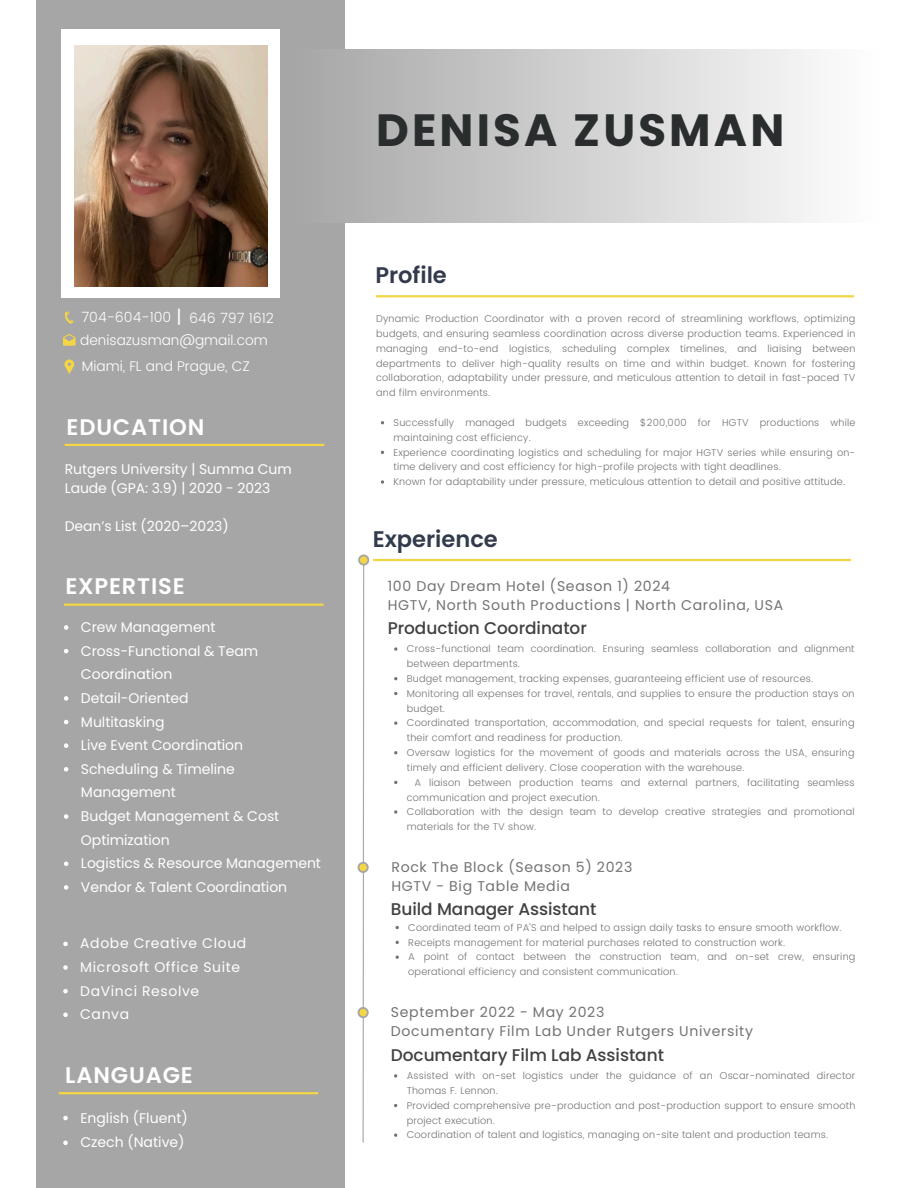
<style>
.page{position:relative;width:918px;height:1188px;background:#fff}
.page>*{position:absolute;margin:0;border:0;box-sizing:border-box;transform-origin:0 0}
.t1{font:700 45.15px "Poppins";letter-spacing:.07em;color:#292d2d}
.t2{font:600 22.5px "Poppins";letter-spacing:.035em;color:#fff}
.t3{font:600 22.5px "Poppins";color:#323b4c}
.t4{font:18px "Poppins";color:#fff}
.t5{font:500 16.95px "Poppins";letter-spacing:-.005em;color:#414042}
.t6{font:14.1px "Poppins";letter-spacing:.045em;color:#737373}
.t7{font:13.95px/23.7px "Poppins";letter-spacing:-.005em;color:#fff}
.t8{font:300 13.95px "Poppins";color:#fff}
.t9{font:13.95px "Poppins";letter-spacing:.045em;color:#fff}
.t10{font:300 9.9px/14.9px "Poppins";letter-spacing:.02em;color:#737373}
</style>
<div class="page">
<div style="left:37px;top:0;width:308px;height:1188px;background:#a6a6a6"></div>
<div style="left:293px;top:50px;width:586px;height:172px;background:linear-gradient(to right,#a6a6a6,#fefefe)"></div>
<svg style="left:362px;top:566px;width:3px;height:577px"></svg>
<svg style="left:358px;top:1007px;width:11px;height:11px"></svg>
<div style="left:359px;top:1009px;width:8px;height:7px;background:#f4d644;border-radius:50%"></div>
<div style="left:62px;top:29px;width:218px;height:269px;background:#fff"></div>
<img style="left:74px;top:45px;width:194px;height:241px">
<hr style="left:65px;top:444px;width:259px;height:2px;background:#f4d644">
<hr style="left:64px;top:604px;width:260px;height:2px;background:#f4d644">
<svg style="left:64px;top:359px;width:10px;height:15px"></svg>
<svg style="left:65px;top:311px;width:9px;height:13px"></svg>
<svg style="left:63px;top:334px;width:13px;height:12px"></svg>
<hr style="left:376px;top:295px;width:478px;height:2px;background:#f4d644">
<hr style="left:59px;top:1092px;width:259px;height:2px;background:#f4d644">
<svg style="left:358px;top:862px;width:11px;height:11px"></svg>
<div style="left:359px;top:864px;width:8px;height:7px;background:#f4d644;border-radius:50%"></div>
<svg style="left:358px;top:554px;width:11px;height:12px"></svg>
<div style="left:360px;top:556px;width:7px;height:8px;background:#f4d644;border-radius:50%"></div>
<hr style="left:373px;top:559px;width:478px;height:2px;background:#f4d644">
<svg style="left:394px;top:1074px;width:3px;height:4px"></svg>
<svg style="left:64px;top:625px;width:4px;height:5px"></svg>
<svg style="left:64px;top:649px;width:4px;height:4px"></svg>
<svg style="left:64px;top:696px;width:4px;height:5px"></svg>
<svg style="left:64px;top:720px;width:4px;height:4px"></svg>
<svg style="left:64px;top:743px;width:4px;height:5px"></svg>
<svg style="left:64px;top:767px;width:4px;height:5px"></svg>
<svg style="left:64px;top:814px;width:4px;height:5px"></svg>
<svg style="left:64px;top:862px;width:4px;height:4px"></svg>
<svg style="left:64px;top:885px;width:4px;height:5px"></svg>
<svg style="left:63px;top:1116px;width:5px;height:4px"></svg>
<svg style="left:63px;top:1141px;width:5px;height:4px"></svg>
<svg style="left:381px;top:480px;width:3px;height:4px"></svg>
<svg style="left:394px;top:647px;width:3px;height:4px"></svg>
<svg style="left:394px;top:721px;width:3px;height:4px"></svg>
<svg style="left:394px;top:810px;width:3px;height:4px"></svg>
<svg style="left:63px;top:942px;width:5px;height:4px"></svg>
<svg style="left:63px;top:965px;width:5px;height:5px"></svg>
<svg style="left:63px;top:989px;width:5px;height:4px"></svg>
<svg style="left:63px;top:1013px;width:5px;height:4px"></svg>
<p class="t1" style="left:376px;top:98px;width:410px">DENISA ZUSMAN</p>
<p class="t3" style="left:375px;top:259px;width:73px">Profile</p>
<p class="t4" style="left:176px;top:304px;width:7px">|</p>
<h5 class="t8" style="left:81px;top:309px;width:91px">704-604-100</h5>
<p class="t8" style="left:80px;top:332px;width:189px">denisazusman@gmail.com</p>
<h5 class="t8" style="left:82px;top:358px;width:170px">Miami, FL and Prague, CZ</h5>
<h1 class="t8" style="left:189px;top:310px;width:86px">646 797 1612</h1>
<h2 class="t10" style="left:376px;top:311px;width:481px;text-align:justify">Dynamic Production Coordinator with a proven record of streamlining workflows, optimizing budgets, and ensuring seamless coordination across diverse production teams. Experienced in managing end-to-end logistics, scheduling complex timelines, and liaising between departments to deliver high-quality results on time and within budget. Known for fostering collaboration, adaptability under pressure, and meticulous attention to detail in fast-paced TV and film environments.</h2>
<p class="t2" style="left:67px;top:411px;width:139px">EDUCATION</p>
<h2 class="t7" style="left:65px;top:459px;width:229px;line-height:19.2px">Rutgers University | Summa Cum<br>Laude (GPA: 3.9) | 2020 - 2023</h2>
<p class="t7" style="left:65px;top:515px;width:166px">Dean’s List (2020–2023)</p>
<h3 class="t10" style="left:394px;top:415px;width:463px">Successfully managed budgets exceeding $200,000 for HGTV productions while maintaining cost efficiency.</h3>
<p class="t10" style="left:394px;top:445px;width:463px">Experience coordinating logistics and scheduling for major HGTV series while ensuring on&shy;time delivery and cost efficiency for high-profile projects with tight deadlines.</p>
<p class="t10" style="left:394px;top:474px;width:453px">Known for adaptability under pressure, meticulous attention to detail and positive attitude.</p>
<p class="t3" style="left:373px;top:523px;width:127px">Experience</p>
<p class="t2" style="left:65px;top:570px;width:121px">EXPERTISE</p>
<p class="t6" style="left:388px;top:576px;width:284px">100 Day Dream Hotel (Season 1) 2024</p>
<p class="t6" style="left:388px;top:595px;width:397px">HGTV, North South Productions | North Carolina, USA</p>
<h5 class="t7" style="left:81px;top:615px;width:136px">Crew Management</h5>
<h5 class="t7" style="left:81px;top:639px;width:179px">Cross-Functional &amp; Team<br>Coordination</h5>
<h2 class="t7" style="left:81px;top:686px;width:109px">Detail-Oriented</h2>
<p class="t7" style="left:81px;top:710px;width:85px">Multitasking</p>
<p class="t7" style="left:81px;top:733px;width:164px">Live Event Coordination</p>
<p class="t7" style="left:81px;top:757px;width:155px">Scheduling &amp; Timeline<br>Management</p>
<p class="t7" style="left:81px;top:804px;width:200px">Budget Management &amp; Cost<br>Optimization</p>
<p class="t7" style="left:81px;top:852px;width:242px">Logistics &amp; Resource Management</p>
<p class="t7" style="left:81px;top:875px;width:208px">Vendor &amp; Talent Coordination</p>
<p class="t5" style="left:388px;top:617px;width:201px">Production Coordinator</p>
<h5 class="t10" style="left:407px;top:641px;width:449px">Cross-functional team coordination. Ensuring seamless collaboration and alignment between departments.</h5>
<h5 class="t10" style="left:407px;top:671px;width:408px">Budget management, tracking expenses, guaranteeing efficient use of resources.</h5>
<h4 class="t10" style="left:407px;top:686px;width:449px">Monitoring all expenses for travel, rentals, and supplies to ensure the production stays on budget.</h4>
<p class="t10" style="left:407px;top:716px;width:449px">Coordinated transportation, accommodation, and special requests for talent, ensuring their comfort and readiness for production.</p>
<p class="t10" style="left:407px;top:745px;width:449px">Oversaw logistics for the movement of goods and materials across the USA, ensuring timely and efficient delivery. Close cooperation with the warehouse.</p>
<p class="t10" style="left:407px;top:775px;width:449px;text-indent:8px">A liaison between production teams and external partners, facilitating seamless communication and project execution.</p>
<p class="t10" style="left:407px;top:804px;width:449px">Collaboration with the design team to develop creative strategies and promotional materials for the TV show.</p>
<p class="t6" style="left:391px;top:857px;width:242px">Rock The Block (Season 5) 2023</p>
<p class="t6" style="left:391px;top:876px;width:180px">HGTV - Big Table Media</p>
<p class="t9" style="left:80px;top:934px;width:168px">Adobe Creative Cloud</p>
<p class="t9" style="left:80px;top:957px;width:161px">Microsoft Office Suite</p>
<h5 class="t9" style="left:80px;top:981px;width:121px">DaVinci Resolve</h5>
<h5 class="t7" style="left:80px;top:1003px;width:50px">Canva</h5>
<p class="t5" style="left:391px;top:897px;width:207px">Build Manager Assistant</p>
<p class="t10" style="left:408px;top:920px;width:435px">Coordinated team of PA’S and helped to assign daily tasks to ensure smooth workflow.</p>
<p class="t10" style="left:408px;top:935px;width:378px">Receipts management for material purchases related to construction work.</p>
<h3 class="t10" style="left:408px;top:950px;width:449px">A point of contact between the construction team, and on-set crew, ensuring operational efficiency and consistent communication.</h3>
<h5 class="t6" style="left:391px;top:1003px;width:215px">September 2022 - May 2023</h5>
<p class="t6" style="left:391px;top:1021px;width:364px">Documentary Film Lab Under Rutgers University</p>
<p class="t2" style="left:65px;top:1060px;width:129px">LANGUAGE</p>
<p class="t7" style="left:80px;top:1106px;width:109px">English (Fluent)</p>
<p class="t7" style="left:80px;top:1131px;width:106px">Czech (Native)</p>
<h5 class="t5" style="left:391px;top:1044px;width:275px">Documentary Film Lab Assistant</h5>
<p class="t10" style="left:407px;top:1068px;width:450px">Assisted with on-set logistics under the guidance of an Oscar-nominated director<br>Thomas F. Lennon.</p>
<p class="t10" style="left:407px;top:1098px;width:450px">Provided comprehensive pre-production and post-production support to ensure smooth project execution.</p>
<p class="t10" style="left:407px;top:1128px;width:423px">Coordination of talent and logistics, managing on-site talent and production teams.</p>
</div>
